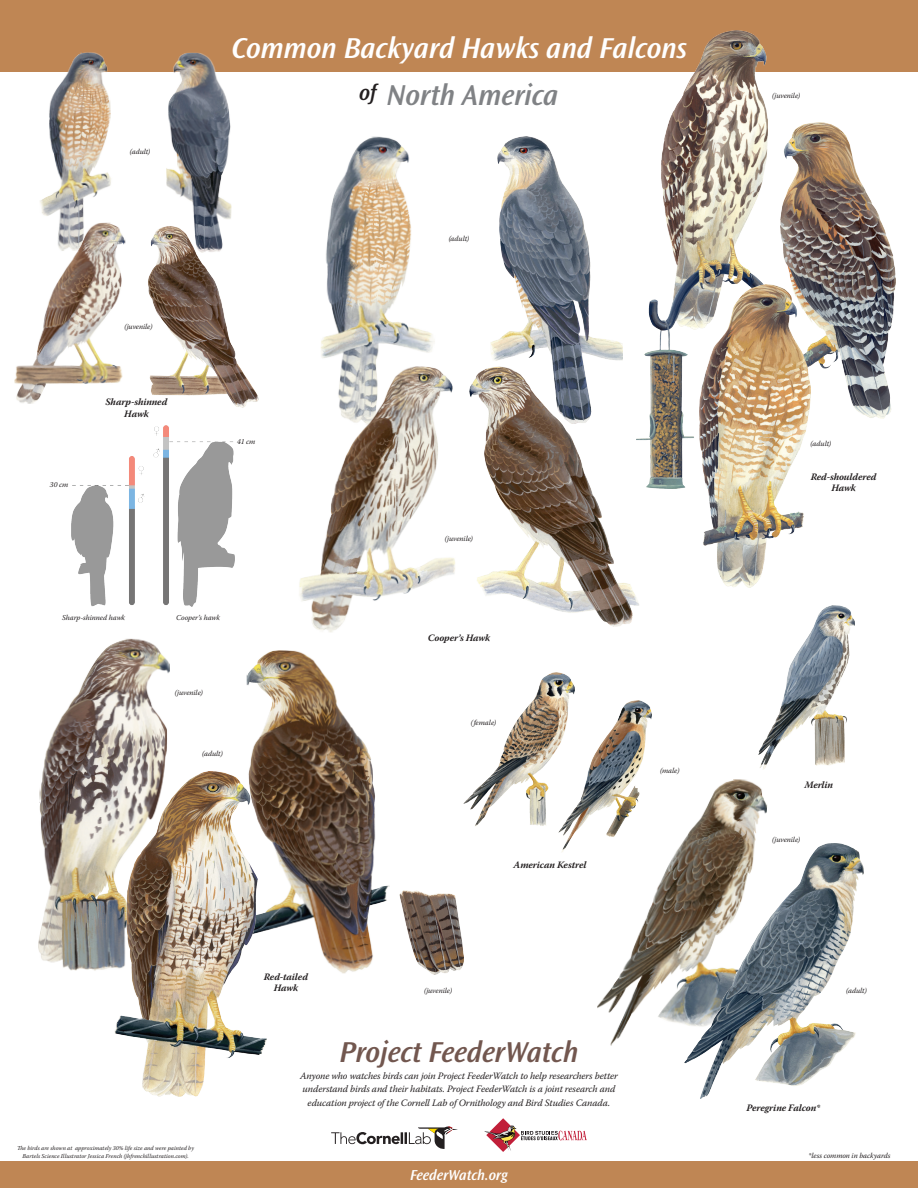
<style>
.page{position:relative;width:918px;height:1188px;background:#fff}
.page>*{position:absolute;margin:0;border:0;box-sizing:border-box;transform-origin:0 0}
.t1{font:italic 600 30px "Ocean Sans Std";letter-spacing:-.01em;color:#fff}
.t2{font:italic 600 30px "Ocean Sans Std";letter-spacing:-.01em;color:#72574f}
.t3{font:italic 600 30px "Ocean Sans Std";letter-spacing:-.01em;color:#808285}
.t4{font:italic 600 15px "Ocean Sans Std";letter-spacing:-.01em;color:#fff}
.t5{font:italic 9.75px/13.5px "Warnock Pro";letter-spacing:-.015em;color:#231f20;text-align:center}
.t6{font:italic 700 9.75px/11.7px "Warnock Pro";letter-spacing:-.01em;color:#231f20;text-align:center}
.t7{font:italic 7.5px "Warnock Pro";letter-spacing:-.01em;color:#231f20}
.t8{font:italic 6px/7.5px "Warnock Pro";color:#231f20;text-align:center}
.s1{font-size:22.5px;color:#231f20}
</style>
<div class="page">
<div style="left:0;top:0;width:918px;height:72px;background:#bf8654"></div>
<div style="left:0;top:1161px;width:918px;height:27px;background:#bf8654"></div>
<img style="left:40px;top:52px;width:71px;height:170px">
<img style="left:166px;top:53px;width:65px;height:167px">
<img style="left:71px;top:425px;width:163px;height:181px">
<img style="left:14px;top:222px;width:112px;height:182px">
<img style="left:148px;top:220px;width:111px;height:188px">
<img style="left:321px;top:136px;width:114px;height:228px">
<img style="left:491px;top:137px;width:132px;height:230px">
<img style="left:299px;top:364px;width:156px;height:268px">
<img style="left:469px;top:367px;width:170px;height:259px">
<img style="left:637px;top:30px;width:131px;height:458px">
<img style="left:781px;top:123px;width:115px;height:295px">
<img style="left:700px;top:284px;width:110px;height:303px">
<img style="left:597px;top:779px;width:170px;height:267px">
<img style="left:685px;top:843px;width:179px;height:256px">
<img style="left:759px;top:605px;width:95px;height:165px">
<img style="left:558px;top:701px;width:93px;height:152px">
<img style="left:463px;top:673px;width:112px;height:154px">
<img style="left:246px;top:650px;width:144px;height:324px">
<img style="left:38px;top:638px;width:132px;height:333px">
<img style="left:115px;top:771px;width:151px;height:326px">
<img style="left:399px;top:890px;width:65px;height:85px">
<svg style="left:331px;top:1127px;width:127px;height:22px"></svg>
<svg style="left:484px;top:1118px;width:103px;height:34px"></svg>
<p class="t7" style="left:130px;top:147px;width:22px">(adult)</p>
<h1 class="t1" style="left:231px;top:31px;width:457px">Common Backyard Hawks and Falcons</h1>
<h1 class="t3" style="left:359px;top:78px;width:201px"><span class="s1">of</span> North America</h1>
<p class="t7" style="left:449px;top:234px;width:22px">(adult)</p>
<p class="t7" style="left:50px;top:480px;width:20px">30 cm</p>
<p class="t7" style="left:124px;top:322px;width:30px">(juvenile)</p>
<p class="t6" style="left:106px;top:396px;width:63px">Sharp-shinned<br>Hawk</p>
<p class="t7" style="left:237px;top:437px;width:20px">41 cm</p>
<p class="t7" style="left:62px;top:613px;width:65px">Sharp-shinned hawk</p>
<p class="t7" style="left:176px;top:613px;width:45px">Cooper’s hawk</p>
<p class="t7" style="left:175px;top:688px;width:30px">(juvenile)</p>
<p class="t7" style="left:202px;top:749px;width:22px">(adult)</p>
<p class="t7" style="left:445px;top:534px;width:30px">(juvenile)</p>
<p class="t6" style="left:428px;top:632px;width:64px">Cooper’s Hawk</p>
<p class="t7" style="left:471px;top:718px;width:27px">(female)</p>
<p class="t7" style="left:660px;top:766px;width:21px">(male)</p>
<p class="t6" style="left:514px;top:859px;width:74px">American Kestrel</p>
<p class="t8" style="left:17px;top:1145px;width:179px">The birds are shown at approximately 30% life size and were painted by<br>Bartels Science Illustrator Jessica French (jhfrenchillustration.com).</p>
<p class="t6" style="left:264px;top:970px;width:46px">Red-tailed<br>Hawk</p>
<p class="t7" style="left:424px;top:986px;width:30px">(juvenile)</p>
<h1 class="t2" style="left:340px;top:1036px;width:240px">Project FeederWatch</h1>
<p class="t5" style="left:300px;top:1069px;width:319px">Anyone who watches birds can join Project FeederWatch to help researchers better understand birds and their habitats. Project FeederWatch is a joint research and education project of the Cornell Lab of Ornithology and Bird Studies Canada.</p>
<h2 class="t4" style="left:410px;top:1166px;width:99px">FeederWatch.org</h2>
<p class="t7" style="left:772px;top:91px;width:30px">(juvenile)</p>
<p class="t7" style="left:811px;top:439px;width:22px">(adult)</p>
<p class="t6" style="left:811px;top:470px;width:67px">Red-shouldered<br>Hawk</p>
<p class="t6" style="left:804px;top:778px;width:30px">Merlin</p>
<p class="t7" style="left:772px;top:836px;width:30px">(juvenile)</p>
<p class="t7" style="left:846px;top:986px;width:22px">(adult)</p>
<p class="t6" style="left:747px;top:1102px;width:75px">Peregrine Falcon*</p>
<p class="t7" style="left:809px;top:1151px;width:84px">*less common in backyards</p>
</div>
